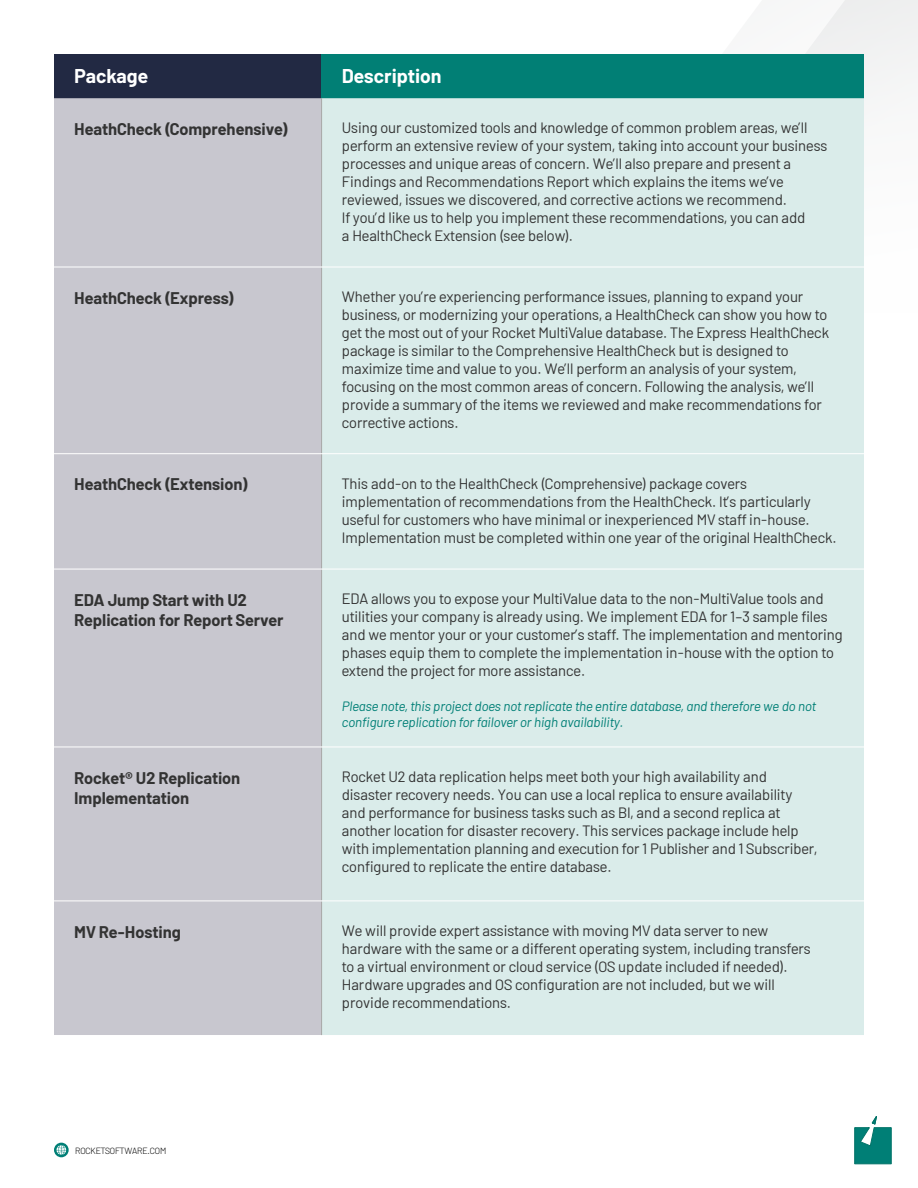
<style>
.page{position:relative;width:918px;height:1188px;background:#fff}
.page>*{position:absolute;margin:0;border:0;box-sizing:border-box;transform-origin:0 0}
.t1{font:700 19.5px "Barlow";color:#fff}
.t2{font:700 16.5px/19.8px "Barlow";letter-spacing:-.005em;color:#333}
.t3{font:15px/18px "Barlow";letter-spacing:-.005em;color:#333}
.t4{font:italic 13.5px/16.2px "Barlow";letter-spacing:-.005em;color:#007f76}
.t5{font:300 9px "Barlow";letter-spacing:-.015em;color:#000}
</style>
<div class="page">
<div style="left:805px;top:0;width:113px;height:95px;background:#f1f1f1"></div>
<svg style="left:855px;top:1116px;width:36px;height:48px"></svg>
<svg style="left:54px;top:1143px;width:15px;height:14px"></svg>
<div style="left:54px;top:54px;width:268px;height:44px;background:#222943"></div>
<div style="left:322px;top:54px;width:542px;height:44px;background:#017f75"></div>
<div style="left:54px;top:98px;width:267px;height:937px;background:#c8c7cf"></div>
<div style="left:322px;top:98px;width:542px;height:937px;background:#daecea"></div>
<hr style="left:321px;top:98px;width:1px;height:169px;background:#a6a6a6">
<hr style="left:321px;top:267px;width:1px;height:186px;background:#a6a6a6">
<hr style="left:321px;top:454px;width:1px;height:115px;background:#a6a6a6">
<hr style="left:321px;top:569px;width:1px;height:178px;background:#a6a6a6">
<hr style="left:321px;top:747px;width:1px;height:154px;background:#a6a6a6">
<hr style="left:321px;top:901px;width:1px;height:134px;background:#a6a6a6">
<hr style="left:54px;top:453px;width:268px;height:1px;background:#fff">
<hr style="left:54px;top:569px;width:268px;height:1px;background:#fff">
<hr style="left:54px;top:747px;width:268px;height:1px;background:#fff">
<hr style="left:54px;top:901px;width:268px;height:1px;background:#fff">
<hr style="left:322px;top:453px;width:542px;height:1px;background:#fff">
<hr style="left:322px;top:569px;width:542px;height:1px;background:#fff">
<hr style="left:322px;top:747px;width:542px;height:1px;background:#fff">
<hr style="left:322px;top:901px;width:542px;height:1px;background:#fff">
<hr style="left:54px;top:267px;width:268px;height:1px;background:#fff">
<hr style="left:322px;top:267px;width:542px;height:1px;background:#fff">
<h1 class="t1" style="left:74px;top:61px;width:76px">Package</h1>
<h1 class="t1" style="left:342px;top:61px;width:101px">Description</h1>
<p class="t2" style="left:74px;top:118px;width:215px">HeathCheck (Comprehensive)</p>
<p class="t3" style="left:342px;top:118px;width:487px">Using our customized tools and knowledge of common problem areas, we’ll perform an extensive review of your system, taking into account your business processes and unique areas of concern. We’ll also prepare and present a Findings and Recommendations Report which explains the items we’ve reviewed, issues we discovered, and corrective actions we recommend.<br>If you’d like us to help you implement these recommendations, you can add<br>a HealthCheck Extension (see below).</p>
<p class="t2" style="left:74px;top:287px;width:161px">HeathCheck (Express)</p>
<p class="t3" style="left:342px;top:287px;width:489px">Whether you’re experiencing performance issues, planning to expand your business, or modernizing your operations, a HealthCheck can show you how to get the most out of your Rocket MultiValue database. The Express HealthCheck package is similar to the Comprehensive HealthCheck but is designed to maximize time and value to you. We’ll perform an analysis of your system, focusing on the most common areas of concern. Following the analysis, we’ll provide a summary of the items we reviewed and make recommendations for corrective actions.</p>
<p class="t2" style="left:74px;top:473px;width:175px">HeathCheck (Extension)</p>
<p class="t3" style="left:342px;top:473px;width:496px">This add-on to the HealthCheck (Comprehensive) package covers implementation of recommendations from the HealthCheck. It’s particularly useful for customers who have minimal or inexperienced MV staff in-house.<br>Implementation must be completed within one year of the original HealthCheck.</p>
<p class="t2" style="left:74px;top:589px;width:211px">EDA Jump Start with U2<br>Replication for Report Server</p>
<p class="t3" style="left:342px;top:589px;width:502px">EDA allows you to expose your MultiValue data to the non-MultiValue tools and utilities your company is already using. We implement EDA for 1–3 sample files and we mentor your or your customer’s staff. The implementation and mentoring phases equip them to complete the implementation in-house with the option to extend the project for more assistance.</p>
<p class="t4" style="left:342px;top:697px;width:476px">Please note, this project does not replicate the entire database, and therefore we do not configure replication for failover or high availability.</p>
<p class="t2" style="left:74px;top:767px;width:168px">Rocket® U2 Replication<br>Implementation</p>
<p class="t3" style="left:342px;top:767px;width:477px">Rocket U2 data replication helps meet both your high availability and disaster recovery needs. You can use a local replica to ensure availability and performance for business tasks such as BI, and a second replica at another location for disaster recovery. This services package include help with implementation planning and execution for 1 Publisher and 1 Subscriber, configured to replicate the entire database.</p>
<p class="t2" style="left:74px;top:921px;width:108px">MV Re-Hosting</p>
<p class="t3" style="left:342px;top:921px;width:470px">We will provide expert assistance with moving MV data server to new hardware with the same or a different operating system, including transfers to a virtual environment or cloud service (OS update included if needed).<br>Hardware upgrades and OS configuration are not included, but we will provide recommendations.</p>
<p class="t5" style="left:75px;top:1145px;width:92px">ROCKETSOFTWARE.COM</p>
</div>
